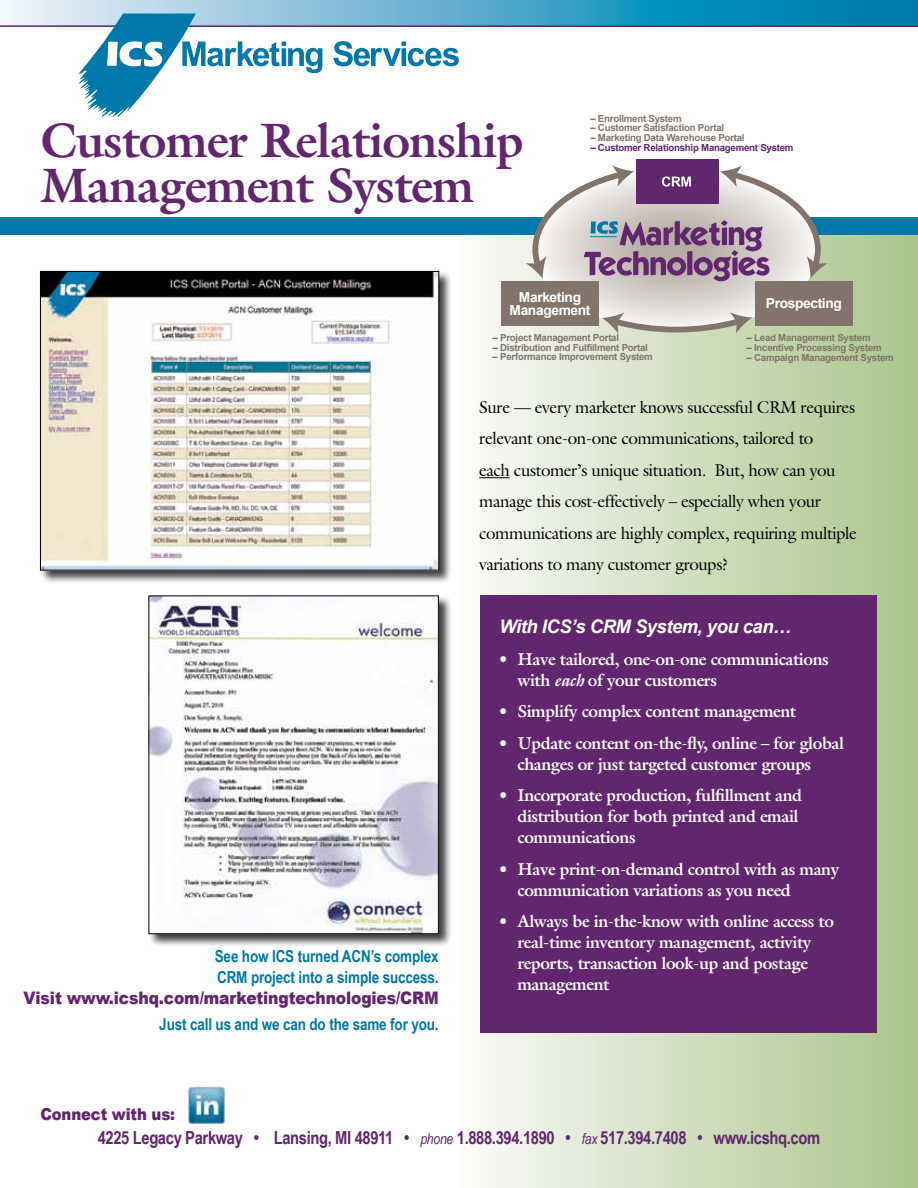
<style>
.page{position:relative;width:918px;height:1188px;background:#fff}
.page>*{position:absolute;margin:0;border:0;box-sizing:border-box;transform-origin:0 0}
.t1{font:700 48.75px/45px "Galliard";letter-spacing:-.02em;color:#61266e}
.t2{font:italic 700 18.75px "Arial";letter-spacing:-.025em;color:#fff}
.t3{font:700 18px "Arial Narrow";letter-spacing:-.02em;color:#61266e}
.t4{font:700 17.25px/21px "Galliard";letter-spacing:-.025em;color:#fff;scale:.96 1}
.t5{font:17.25px/31.5px "Galliard";letter-spacing:-.025em;color:#000}
.t6{font:900 17.25px "Arial";letter-spacing:-.01em;color:#61266e;scale:.9 1}
.t7{font:700 16.5px/21px "Arial Narrow";letter-spacing:-.01em;color:#0078a9}
.t8{font:900 16.5px "Arial";letter-spacing:-.01em;color:#61266e;scale:.9 1}
.t9{font:700 13.8px/13px "Arial";letter-spacing:-.025em;color:#fff;text-align:center}
.t10{font:700 9.75px "Arial";letter-spacing:-.025em;color:#82746b}
.t11{font:700 9.75px "Arial";letter-spacing:-.025em;color:#61266e}
.s1{font-style:italic}
.s2{font-weight:400;font-style:italic;font-size:15px}
</style>
<div class="page">
<div style="left:459px;top:220px;width:459px;height:968px;background:linear-gradient(to right,#fbfaf8,#a9c48c)"></div>
<div style="left:0;top:217px;width:918px;height:17px;background:#0078a9"></div>
<img style="left:188px;top:1087px;width:37px;height:37px">
<svg style="left:602px;top:312px;width:150px;height:23px;background:#c8c6bb"></svg>
<div style="left:636px;top:159px;width:82px;height:45px;background:#61266e"></div>
<div style="left:501px;top:281px;width:98px;height:45px;background:#82746b"></div>
<div style="left:755px;top:281px;width:98px;height:45px;background:#82746b"></div>
<svg style="left:526px;top:165px;width:302px;height:116px"></svg>
<div style="left:480px;top:596px;width:397px;height:437px;background:#61266e"></div>
<hr style="left:479px;top:477px;width:31px;height:1px;background:#000">
<div style="left:40px;top:271px;width:413px;height:313px;background:#000;opacity:.75"></div>
<img style="left:42px;top:273px;width:395px;height:296px">
<div style="left:40px;top:271px;width:399px;height:300px;border:1px solid #000"></div>
<div style="left:148px;top:595px;width:304px;height:353px;background:#000;opacity:.75"></div>
<img style="left:150px;top:597px;width:287px;height:335px">
<div style="left:148px;top:595px;width:291px;height:339px;border:1px solid #000"></div>
<svg style="left:0;top:0;width:918px;height:25px;background:#54abcc"></svg>
<hr style="left:0;top:25px;width:918px;height:2px;background:#61266e">
<svg style="left:78px;top:14px;width:244px;height:104px"></svg>
<svg style="left:333px;top:41px;width:126px;height:25px"></svg>
<h1 class="t1" style="left:40px;top:117px;width:485px">Customer Relationship<br>Management System</h1>
<p class="t10" style="left:590px;top:113px;width:93px">– Enrollment System</p>
<p class="t10" style="left:590px;top:123px;width:135px">– Customer Satisfaction Portal</p>
<p class="t10" style="left:590px;top:132px;width:156px">– Marketing Data Warehouse Portal</p>
<p class="t11" style="left:590px;top:142px;width:205px">– Customer Relationship Management System</p>
<p class="t7" style="left:215px;top:944px;width:225px">See how ICS turned ACN’s complex<br>CRM project into a simple success.</p>
<p class="t6" style="left:23px;top:985px;width:463px">Visit www.icshq.com/marketingtechnologies/CRM</p>
<p class="t7" style="left:159px;top:1013px;width:281px">Just call us and we can do the same for you.</p>
<p class="t8" style="left:40px;top:1102px;width:151px">Connect with us:</p>
<p class="t9" style="left:510px;top:290px;width:82px">Marketing<br>Management</p>
<p class="t9" style="left:766px;top:296px;width:77px">Prospecting</p>
<p class="t10" style="left:493px;top:332px;width:128px">– Project Management Portal</p>
<p class="t10" style="left:493px;top:342px;width:157px">– Distribution and Fulfillment Portal</p>
<p class="t10" style="left:493px;top:351px;width:162px">– Performance Improvement System</p>
<p class="t10" style="left:747px;top:332px;width:126px">– Lead Management System</p>
<p class="t10" style="left:747px;top:342px;width:137px">– Incentive Processing System</p>
<p class="t10" style="left:747px;top:352px;width:149px">– Campaign Management System</p>
<p class="t5" style="left:479px;top:391px;width:379px">Sure — every marketer knows successful CRM requires relevant one-on-one communications, tailored to<br>each customer’s unique situation. But, how can you manage this cost-effectively – especially when your communications are highly complex, requiring multiple variations to many customer groups?</p>
<p class="t2" style="left:500px;top:614px;width:294px">With ICS’s CRM System, you can…</p>
<p class="t4" style="left:518px;top:648px;width:326px;text-indent:-18px">• Have tailored, one-on-one communications with <span class="s1">each</span> of your customers</p>
<p class="t4" style="left:500px;top:701px;width:311px">• Simplify complex content management</p>
<p class="t4" style="left:518px;top:732px;width:342px;text-indent:-18px">• Update content on-the-fly, online – for global changes or just targeted customer groups</p>
<p class="t4" style="left:518px;top:785px;width:298px;text-indent:-18px">• Incorporate production, fulfillment and distribution for both printed and email communications</p>
<p class="t4" style="left:518px;top:858px;width:336px;text-indent:-18px">• Have print-on-demand control with as many communication variations as you need</p>
<p class="t4" style="left:518px;top:911px;width:331px;text-indent:-18px">• Always be in-the-know with online access to real-time inventory management, activity reports, transaction look-up and postage management</p>
<p class="t3" style="left:98px;top:1124px;width:724px">4225 Legacy Parkway • Lansing, MI 48911 • <span class="s2">phone</span> 1.888.394.1890 • <span class="s2">fax</span> 517.394.7408 • www.icshq.com</p>
</div>
